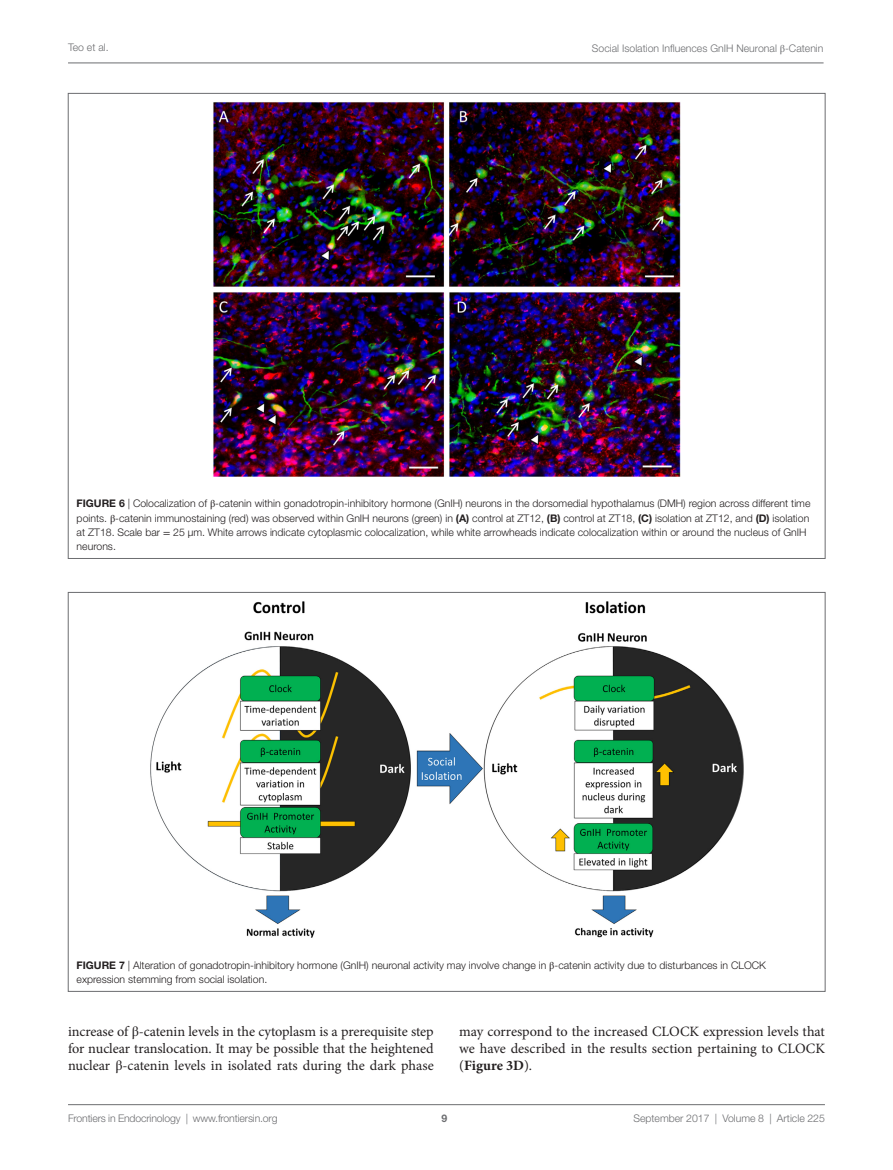
<style>
.page{position:relative;width:893px;height:1170px;background:#fff}
.page>*{position:absolute;margin:0;border:0;box-sizing:border-box;transform-origin:0 0}
.t1{font:14.25px/17.2px "Minion Pro";color:#231f20;text-align:justify}
.t2{font:300 10.5px/14.2px "Helvetica Neue LT Std";color:#231f20}
.t3{font:300 10.5px "Helvetica Neue LT Std";color:#6c6d70}
.t4{font:700 10.5px "Helvetica Neue LT Std";color:#6c6d70}
.s1{font-family:"STIX General";font-weight:400}
.s2{font-weight:700}
.s3{font-family:"STIX General"}
</style>
<div class="page">
<img style="left:213px;top:102px;width:467px;height:375px">
<hr style="left:68px;top:1104px;width:757px;height:1px;background:#6c6d70">
<hr style="left:68px;top:63px;width:755px;height:1px;background:#6c6d70">
<img style="left:150px;top:601px;width:594px;height:337px">
<p class="t3" style="left:68px;top:41px;width:42px">Teo et al.</p>
<p class="t3" style="left:592px;top:42px;width:233px">Social Isolation Influences GnIH Neuronal <span class="s1">β</span>-Catenin</p>
<p class="t2" style="left:77px;top:496px;width:735px"><span class="s2">FIGURE 6</span> | Colocalization of <span class="s1">β</span>-catenin within gonadotropin-inhibitory hormone (GnIH) neurons in the dorsomedial hypothalamus (DMH) region across different time points. <span class="s1">β</span>-catenin immunostaining (red) was observed within GnIH neurons (green) in <span class="s2">(A)</span> control at ZT12, <span class="s2">(B)</span> control at ZT18, <span class="s2">(C)</span> isolation at ZT12, and <span class="s2">(D)</span> isolation at ZT18. Scale bar <span class="s1">=</span> 25 µm. White arrows indicate cytoplasmic colocalization, while white arrowheads indicate colocalization within or around the nucleus of GnIH neurons.</p>
<p class="t2" style="left:77px;top:957px;width:691px"><span class="s2">FIGURE 7</span> | Alteration of gonadotropin-inhibitory hormone (GnIH) neuronal activity may involve change in <span class="s1">β</span>-catenin activity due to disturbances in CLOCK expression stemming from social isolation.</p>
<h1 class="t1" style="left:68px;top:1022px;width:367px">increase of <span class="s3">β</span>-catenin levels in the cytoplasm is a prerequisite step for nuclear translocation. It may be possible that the heightened nuclear <span class="s3">β</span>-catenin levels in isolated rats during the dark phase</h1>
<h1 class="t1" style="left:459px;top:1022px;width:367px">may correspond to the increased CLOCK expression levels that we have described in the results section pertaining to CLOCK (<span class="s2">Figure 3D</span>).</h1>
<p class="t3" style="left:68px;top:1111px;width:211px">Frontiers in Endocrinology | www.frontiersin.org</p>
<p class="t3" style="left:633px;top:1111px;width:193px">September 2017 | Volume 8 | Article 225</p>
<p class="t4" style="left:441px;top:1111px;width:7px">9</p>
</div>
